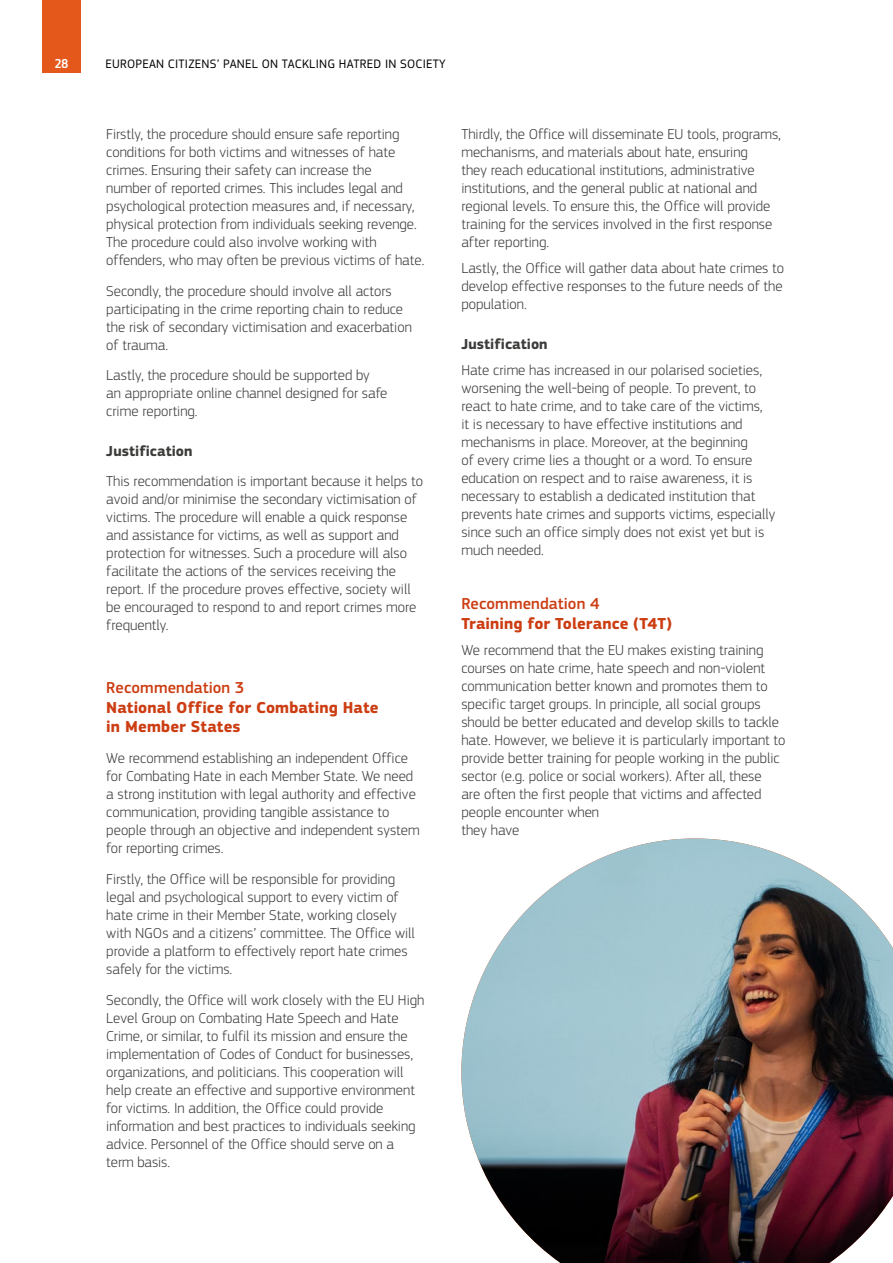
<style>
.page{position:relative;width:893px;height:1263px;background:#fff}
.page>*{position:absolute;margin:0;border:0;box-sizing:border-box;transform-origin:0 0}
.Heading_5__H4{font:700 16.5px/19.8px "EC Square Sans Pro";letter-spacing:.005em;color:#cc3d12}
.Body_text__P{font:300 15px/18px "EC Square Sans Pro";color:#3c3c3b}
.Heading_6__H5{font:700 15px "EC Square Sans Pro";color:#3c3c3b}
.t1{font:500 13.5px "EC Square Sans Cond Pro";color:#fff}
.t2{font:12.75px "EC Square Sans Pro";letter-spacing:.02em;color:#000}
.s1{font-weight:500}
</style>
<div class="page">
<img style="left:461px;top:838px;width:432px;height:425px">
<div style="left:43px;top:0;width:38px;height:72px;background:#e4581b"></div>
<p class="t1" style="left:55px;top:56px;width:15px">28</p>
<p class="t2" style="left:105px;top:56px;width:342px">EUROPEAN CITIZENS’ PANEL ON TACKLING HATRED IN SOCIETY</p>
<p class="Body_text__P" style="left:106px;top:125px;width:320px">Firstly, the procedure should ensure safe reporting conditions for both victims and witnesses of hate crimes. Ensuring their safety can increase the<br>number of reported crimes. This includes legal and psychological protection measures and, if necessary, physical protection from individuals seeking revenge.<br>The procedure could also involve working with offenders, who may often be previous victims of hate.</p>
<p class="Body_text__P" style="left:106px;top:282px;width:307px">Secondly, the procedure should involve all actors participating in the crime reporting chain to reduce the risk of secondary victimisation and exacerbation of trauma.</p>
<p class="Body_text__P" style="left:106px;top:366px;width:283px">Lastly, the procedure should be supported by an appropriate online channel designed for safe crime reporting.</p>
<h5 class="Heading_6__H5" style="left:106px;top:442px;width:88px">Justification</h5>
<p class="Body_text__P" style="left:106px;top:472px;width:318px">This recommendation is important because it helps to avoid and/or minimise the secondary victimisation of victims. The procedure will enable a quick response and assistance for victims, as well as support and protection for witnesses. Such a procedure will also facilitate the actions of the services receiving the report. If the procedure proves effective, society will be encouraged to respond to and report crimes more frequently.</p>
<h4 class="Heading_5__H4" style="left:106px;top:678px;width:274px"><span class="s1">Recommendation 3<br></span>National Office for Combating Hate in Member States</h4>
<p class="Body_text__P" style="left:106px;top:749px;width:315px">We recommend establishing an independent Office for Combating Hate in each Member State. We need a strong institution with legal authority and effective communication, providing tangible assistance to people through an objective and independent system for reporting crimes.</p>
<p class="Body_text__P" style="left:106px;top:870px;width:310px">Firstly, the Office will be responsible for providing legal and psychological support to every victim of hate crime in their Member State, working closely with NGOs and a citizens’ committee. The Office will provide a platform to effectively report hate crimes safely for the victims.</p>
<p class="Body_text__P" style="left:106px;top:990px;width:320px">Secondly, the Office will work closely with the EU High Level Group on Combating Hate Speech and Hate Crime, or similar, to fulfil its mission and ensure the implementation of Codes of Conduct for businesses, organizations, and politicians. This cooperation will help create an effective and supportive environment for victims. In addition, the Office could provide information and best practices to individuals seeking advice. Personnel of the Office should serve on a term basis.</p>
<p class="Body_text__P" style="left:461px;top:125px;width:321px">Thirdly, the Office will disseminate EU tools, programs, mechanisms, and materials about hate, ensuring<br>they reach educational institutions, administrative institutions, and the general public at national and regional levels. To ensure this, the Office will provide training for the services involved in the first response after reporting.</p>
<p class="Body_text__P" style="left:461px;top:259px;width:324px;text-align:justify">Lastly, the Office will gather data about hate crimes to develop effective responses to the future needs of the population.</p>
<h5 class="Heading_6__H5" style="left:461px;top:335px;width:88px">Justification</h5>
<p class="Body_text__P" style="left:461px;top:361px;width:315px">Hate crime has increased in our polarised societies, worsening the well-being of people. To prevent, to react to hate crime, and to take care of the victims,<br>it is necessary to have effective institutions and mechanisms in place. Moreover, at the beginning<br>of every crime lies a thought or a word. To ensure education on respect and to raise awareness, it is necessary to establish a dedicated institution that prevents hate crimes and supports victims, especially since such an office simply does not exist yet but is much needed.</p>
<h4 class="Heading_5__H4" style="left:461px;top:594px;width:212px"><span class="s1">Recommendation 4<br></span>Training for Tolerance (T4T)</h4>
<p class="Body_text__P" style="left:461px;top:641px;width:326px">We recommend that the EU makes existing training courses on hate crime, hate speech and non-violent communication better known and promotes them to specific target groups. In principle, all social groups should be better educated and develop skills to tackle hate. However, we believe it is particularly important to provide better training for people working in the public sector (e.g. police or social workers). After all, these<br>are often the first people that victims and affected people encounter when<br>they have</p>
</div>
